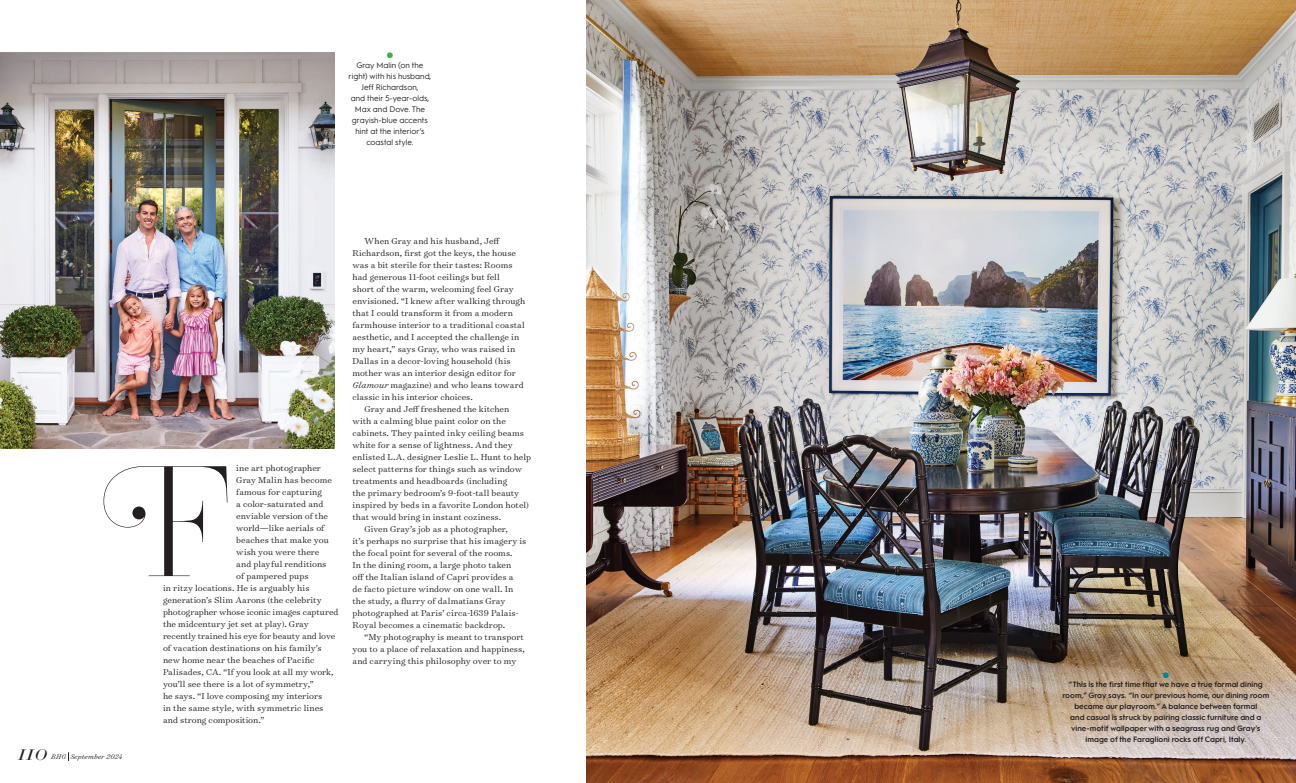
<style>
.page{position:relative;width:1296px;height:783px;background:#fff}
.page>*{position:absolute;margin:0;border:0;box-sizing:border-box;transform-origin:0 0}
.t1{font:200 157px "Operetta 52";color:#231f20}
.t2{font:italic 300 25px "HTF Didot L24";color:#231f20}
.t3{font:300 9.8px "Surveyor Text";letter-spacing:.005em;color:#231f20}
.t4{font:8px/11px "Hurme Geometric Sans 1 A";color:#231f20;text-align:center}
.t5{font:8px "Zapf Dingbats ITC";color:#40ae49}
.t6{font:8px "Zapf Dingbats ITC";color:#008691}
.t7{font:600 7.8px/11px "Hurme Geometric Sans 1 A";color:#231f20;text-align:center}
.t8{font:italic 300 7.8px "Surveyor Text";letter-spacing:.015em;color:#231f20}
.s1{font-style:italic}
</style>
<div class="page">
<img style="left:0;top:53px;width:334px;height:396px">
<img style="left:587px;top:0;width:709px;height:783px">
<p class="t5" style="left:387px;top:51px;width:8px">●</p>
<p class="t4" style="left:349px;top:59px;width:84px">Gray Malin (on the right) with his husband,<br>Jeff Richardson,<br>and their 5-year-olds,<br>Max and Dove. The grayish-blue accents hint at the interior’s coastal style.</p>
<p class="t3" style="left:236px;top:462px;width:86px">ine art photographer</p>
<p class="t3" style="left:236px;top:474px;width:97px">Gray Malin has become</p>
<p class="t3" style="left:236px;top:486px;width:87px">famous for capturing</p>
<p class="t3" style="left:236px;top:498px;width:89px">a color-saturated and</p>
<p class="t3" style="left:236px;top:510px;width:93px">enviable version of the</p>
<p class="t3" style="left:236px;top:522px;width:89px">world—like aerials of</p>
<p class="t3" style="left:236px;top:534px;width:94px">beaches that make you</p>
<p class="t3" style="left:236px;top:546px;width:85px">wish you were there</p>
<p class="t3" style="left:236px;top:558px;width:92px">and playful renditions</p>
<p class="t3" style="left:236px;top:570px;width:74px">of pampered pups</p>
<p class="t3" style="left:163px;top:582px;width:148px">in ritzy locations. He is arguably his</p>
<p class="t3" style="left:163px;top:594px;width:160px">generation’s Slim Aarons (the celebrity</p>
<p class="t3" style="left:163px;top:606px;width:177px">photographer whose iconic images captured</p>
<p class="t3" style="left:163px;top:618px;width:147px">the midcentury jet set at play). Gray</p>
<p class="t3" style="left:163px;top:630px;width:174px">recently trained his eye for beauty and love</p>
<p class="t3" style="left:163px;top:642px;width:160px">of vacation destinations on his family’s</p>
<p class="t3" style="left:163px;top:654px;width:153px">new home near the beaches of Pacific</p>
<p class="t3" style="left:163px;top:666px;width:172px">Palisades, CA. “If you look at all my work,</p>
<p class="t3" style="left:163px;top:678px;width:152px">you’ll see there is a lot of symmetry,”</p>
<p class="t3" style="left:163px;top:690px;width:161px">he says. “I love composing my interiors</p>
<p class="t3" style="left:163px;top:702px;width:162px">in the same style, with symmetric lines</p>
<p class="t3" style="left:163px;top:714px;width:103px">and strong composition.”</p>
<h1 class="t1" style="left:96px;top:389px;width:139px">F</h1>
<h2 class="t2" style="left:18px;top:733px;width:32px">110</h2>
<p class="t8" style="left:51px;top:751px;width:73px">BHG September 2024</p>
<p class="t3" style="left:365px;top:234px;width:137px">When Gray and his husband, Jeff</p>
<p class="t3" style="left:353px;top:246px;width:165px">Richardson, first got the keys, the house</p>
<p class="t3" style="left:353px;top:258px;width:162px">was a bit sterile for their tastes: Rooms</p>
<p class="t3" style="left:353px;top:270px;width:149px">had generous 11-foot ceilings but fell</p>
<p class="t3" style="left:353px;top:282px;width:163px">short of the warm, welcoming feel Gray</p>
<p class="t3" style="left:353px;top:294px;width:174px">envisioned. “I knew after walking through</p>
<p class="t3" style="left:353px;top:306px;width:162px">that I could transform it from a modern</p>
<p class="t3" style="left:353px;top:318px;width:174px">farmhouse interior to a traditional coastal</p>
<p class="t3" style="left:353px;top:330px;width:168px">aesthetic, and I accepted the challenge in</p>
<p class="t3" style="left:353px;top:342px;width:164px">my heart,” says Gray, who was raised in</p>
<p class="t3" style="left:353px;top:354px;width:160px">Dallas in a decor-loving household (his</p>
<p class="t3" style="left:353px;top:366px;width:165px">mother was an interior design editor for</p>
<p class="t3" style="left:353px;top:378px;width:173px"><span class="s1">Glamour</span> magazine) and who leans toward</p>
<p class="t3" style="left:353px;top:390px;width:122px">classic in his interior choices.</p>
<p class="t3" style="left:365px;top:402px;width:146px">Gray and Jeff freshened the kitchen</p>
<p class="t3" style="left:353px;top:414px;width:155px">with a calming blue paint color on the</p>
<p class="t3" style="left:353px;top:426px;width:173px">cabinets. They painted inky ceiling beams</p>
<p class="t3" style="left:353px;top:438px;width:162px">white for a sense of lightness. And they</p>
<p class="t3" style="left:353px;top:450px;width:180px">enlisted L.A. designer Leslie L. Hunt to help</p>
<p class="t3" style="left:353px;top:462px;width:171px">select patterns for things such as window</p>
<p class="t3" style="left:353px;top:474px;width:156px">treatments and headboards (including</p>
<p class="t3" style="left:353px;top:486px;width:168px">the primary bedroom’s 9-foot-tall beauty</p>
<p class="t3" style="left:353px;top:498px;width:178px">inspired by beds in a favorite London hotel)</p>
<p class="t3" style="left:353px;top:510px;width:150px">that would bring in instant coziness.</p>
<p class="t3" style="left:365px;top:522px;width:145px">Given Gray’s job as a photographer,</p>
<p class="t3" style="left:353px;top:534px;width:175px">it’s perhaps no surprise that his imagery is</p>
<p class="t3" style="left:353px;top:546px;width:162px">the focal point for several of the rooms.</p>
<p class="t3" style="left:353px;top:559px;width:160px">In the dining room, a large photo taken</p>
<p class="t3" style="left:353px;top:571px;width:163px">off the Italian island of Capri provides a</p>
<p class="t3" style="left:353px;top:583px;width:162px">de facto picture window on one wall. In</p>
<p class="t3" style="left:353px;top:595px;width:154px">the study, a flurry of dalmatians Gray</p>
<p class="t3" style="left:353px;top:607px;width:168px">photographed at Paris’ circa-1639 Palais-</p>
<p class="t3" style="left:353px;top:619px;width:154px">Royal becomes a cinematic backdrop.</p>
<p class="t3" style="left:365px;top:631px;width:161px">“My photography is meant to transport</p>
<p class="t3" style="left:353px;top:643px;width:174px">you to a place of relaxation and happiness,</p>
<p class="t3" style="left:353px;top:655px;width:165px">and carrying this philosophy over to my</p>
<p class="t6" style="left:1163px;top:671px;width:8px">●</p>
<p class="t7" style="left:1062px;top:678px;width:208px">“This is the first time that we have a true formal dining room,” Gray says. “In our previous home, our dining room became our playroom.” A balance between formal<br>and casual is struck by pairing classic furniture and a vine-motif wallpaper with a seagrass rug and Gray’s image of the Faraglioni rocks off Capri, Italy.</p>
</div>
